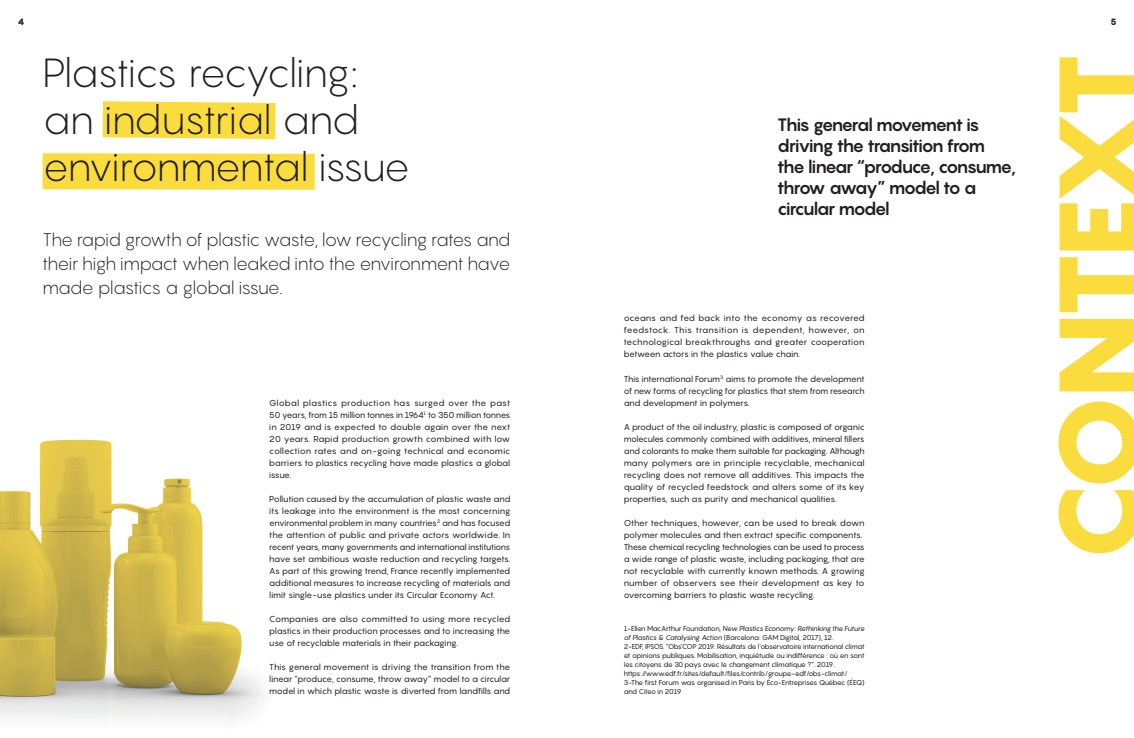
<style>
.page{position:relative;width:1134px;height:738px;background:#fff}
.page>*{position:absolute;margin:0;border:0;box-sizing:border-box;transform-origin:0 0}
.t1{font:900 112px "Pangram";letter-spacing:-.075em;color:#fadc3f}
.t2{font:300 40px/47px "Pangram";letter-spacing:-.04em;color:#231f20}
.t3{font:300 18px/24px "Pangram";letter-spacing:-.045em;color:#231f20;text-align:justify}
.t4{font:700 17.7px/21px "Pangram";letter-spacing:-.1em;color:#231f20}
.t5{font:800 9px "Pangram";color:#231f20}
.t6{font:8.5px/12px "Pangram";letter-spacing:-.04em;color:#231f20;text-align:justify}
.t7{font:7px/9px "Pangram";letter-spacing:-.05em;color:#231f20}
</style>
<div class="page">
<img style="left:0;top:439px;width:263px;height:280px">
<div style="left:43px;top:153px;width:272px;height:36px;background:#fadc3f"></div>
<svg style="left:103px;top:101px;width:172px;height:38px;background:#fadd49"></svg>
<p class="t5" style="left:18px;top:16px;width:8px">4</p>
<p class="t5" style="left:1110px;top:16px;width:8px">5</p>
<p class="t2" style="left:43px;top:48px;width:369px">Plastics recycling: an industrial and environmental issue</p>
<p class="t3" style="left:43px;top:227px;width:469px">The rapid growth of plastic waste, low recycling rates and their high impact when leaked into the environment have made plastics a global issue.</p>
<p class="t6" style="left:269px;top:396px;width:242px">Global plastics production has surged over the past 50 years, from 15 million tonnes in 1964<sup>1</sup> to 350 million tonnes in 2019 and is expected to double again over the next 20 years. Rapid production growth combined with low collection rates and on-going technical and economic barriers to plastics recycling have made plastics a global issue.</p>
<p class="t6" style="left:269px;top:492px;width:242px">Pollution caused by the accumulation of plastic waste and its leakage into the environment is the most concerning environmental problem in many countries<sup>2</sup> and has focused the attention of public and private actors worldwide. In recent years, many governments and international institutions have set ambitious waste reduction and recycling targets.<br>As part of this growing trend, France recently implemented additional measures to increase recycling of materials and limit single-use plastics under its Circular Economy Act.</p>
<p class="t6" style="left:269px;top:612px;width:242px">Companies are also committed to using more recycled plastics in their production processes and to increasing the use of recyclable materials in their packaging.</p>
<p class="t6" style="left:269px;top:660px;width:242px">This general movement is driving the transition from the linear “produce, consume, throw away” model to a circular model in which plastic waste is diverted from landfills and</p>
<p class="t4" style="left:777px;top:113px;width:240px">This general movement is driving the transition from the linear “produce, consume, throw away” model to a circular model</p>
<p class="t6" style="left:624px;top:312px;width:242px">oceans and fed back into the economy as recovered feedstock. This transition is dependent, however, on technological breakthroughs and greater cooperation between actors in the plastics value chain.</p>
<p class="t6" style="left:624px;top:372px;width:242px">This international Forum<sup>3</sup> aims to promote the development of new forms of recycling for plastics that stem from research and development in polymers.</p>
<p class="t6" style="left:624px;top:420px;width:242px">A product of the oil industry, plastic is composed of organic molecules commonly combined with additives, mineral fillers and colorants to make them suitable for packaging. Although many polymers are in principle recyclable, mechanical recycling does not remove all additives. This impacts the quality of recycled feedstock and alters some of its key properties, such as purity and mechanical qualities.</p>
<p class="t6" style="left:624px;top:516px;width:242px">Other techniques, however, can be used to break down polymer molecules and then extract specific components.</p>
<p class="t6" style="left:624px;top:540px;width:242px">These chemical recycling technologies can be used to process a wide range of plastic waste, including packaging, that are not recyclable with currently known methods. A growing number of observers see their development as key to overcoming barriers to plastic waste recycling.</p>
<p class="t7" style="left:624px;top:623px;width:244px">1 - Ellen Mac Arthur Foundation , New Plastics Economy:Rethinking the Future of Plastics &amp; Catalysing Action (Barcelona: GAM Digital, 2017), 12.</p>
<p class="t7" style="left:624px;top:641px;width:242px;text-align:justify">2-EDF, IPSOS. “Obs’COP 2019: Résultats de l’observatoire international climat et opinions publiques. Mobilisation, inquiétude ou indifférence : où en sont les citoyens de 30 pays avec le changement climatique ?”. 2019.</p>
<p class="t7" style="left:624px;top:668px;width:225px">https://www.edf.fr/sites/default/files/contrib/groupe-edf/obs-climat/</p>
<p class="t7" style="left:624px;top:677px;width:242px">3-The first Forum was organised in Paris by Éco-Entreprises Québec (ÉEQ) and Citeo in 2019</p>
<p class="t1" style="left:1025px;top:563px;width:512px;rotate:-90deg">CONTEXT</p>
</div>
